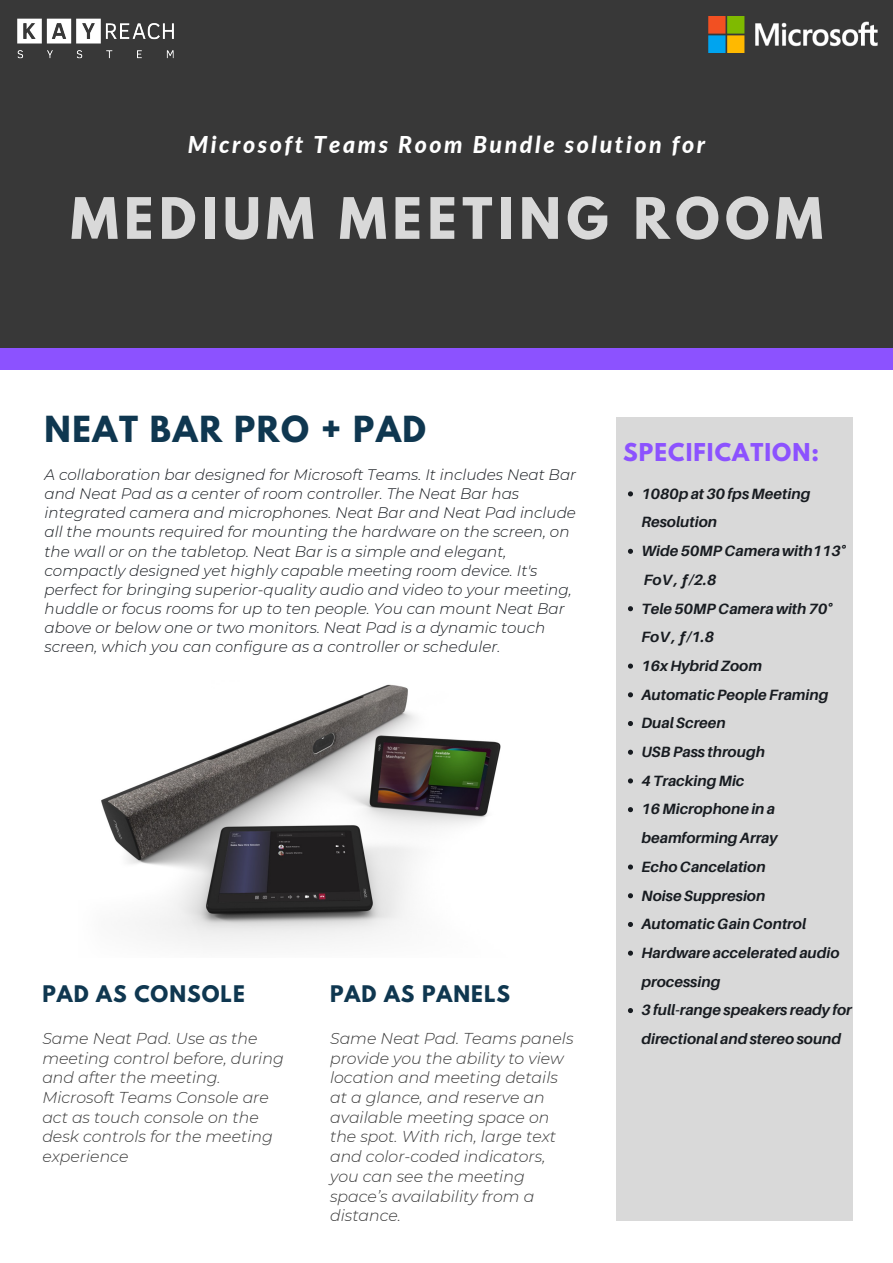
<style>
.page{position:relative;width:893px;height:1263px;background:#fff}
.page>*{position:absolute;margin:0;border:0;box-sizing:border-box;transform-origin:0 0}
.t1{font:700 50.55px "League Spartan";letter-spacing:.11em;color:#d9d9d9}
.t2{font:700 31.88px "League Spartan";letter-spacing:.05em;color:#0f3750}
.t3{font:italic 800 23.17px "Lato";letter-spacing:.11em;color:#fff}
.t4{font:700 21.75px "League Spartan";letter-spacing:.05em;color:#8c52ff}
.t5{font:700 20.25px "League Spartan";letter-spacing:.05em;color:#0f3750}
.t6{font:italic 300 15.75px/19.7px "Montserrat";color:#383838}
.t7{font:italic 300 15.15px/19.1px "Montserrat";color:#181c21}
.t8{font:italic 700 14.92px/28.7px "Aileron";color:#181c21}
.s1{font-family:"Noto Sans"}
</style>
<div class="page">
<div style="left:0;top:0;width:893px;height:359px;background:#383838"></div>
<div style="left:0;top:349px;width:893px;height:20px;background:#8c52ff"></div>
<img style="left:101px;top:684px;width:400px;height:262px">
<div style="left:616px;top:418px;width:236px;height:803px;background:#d9d9d9"></div>
<img style="left:17px;top:18px;width:157px;height:41px">
<img style="left:708px;top:16px;width:169px;height:36px">
<svg style="left:628px;top:491px;width:5px;height:5px"></svg>
<svg style="left:628px;top:549px;width:5px;height:5px"></svg>
<svg style="left:628px;top:606px;width:5px;height:5px"></svg>
<svg style="left:628px;top:663px;width:5px;height:6px"></svg>
<svg style="left:628px;top:692px;width:5px;height:5px"></svg>
<svg style="left:628px;top:721px;width:5px;height:5px"></svg>
<svg style="left:628px;top:750px;width:5px;height:5px"></svg>
<svg style="left:628px;top:778px;width:5px;height:5px"></svg>
<svg style="left:628px;top:807px;width:5px;height:5px"></svg>
<svg style="left:628px;top:864px;width:5px;height:5px"></svg>
<svg style="left:628px;top:893px;width:5px;height:5px"></svg>
<svg style="left:628px;top:922px;width:5px;height:5px"></svg>
<svg style="left:628px;top:950px;width:5px;height:6px"></svg>
<svg style="left:628px;top:1008px;width:5px;height:5px"></svg>
<h3 class="t3" style="left:188px;top:130px;width:519px">Microsoft Teams Room Bundle solution for</h3>
<h1 class="t1" style="left:71px;top:193px;width:754px">MEDIUM MEETING ROOM</h1>
<h2 class="t2" style="left:45px;top:413px;width:383px">NEAT BAR PRO + PAD</h2>
<p class="t7" style="left:45px;top:465px;width:533px">A collaboration bar designed for Microsoft Teams. It includes Neat Bar and Neat Pad as a center of room controller. The Neat Bar has integrated camera and microphones. Neat Bar and Neat Pad include all the mounts required for mounting the hardware on the screen, on the wall or on the tabletop. Neat Bar is a simple and elegant, compactly designed yet highly capable meeting room device. It's perfect for bringing superior-quality audio and video to your meeting, huddle or focus rooms for up to ten people. You can mount Neat Bar above or below one or two monitors. Neat Pad is a dynamic touch screen, which you can configure as a controller or scheduler.</p>
<h3 class="t5" style="left:42px;top:983px;width:204px">PAD AS CONSOLE</h3>
<p class="t6" style="left:42px;top:1028px;width:243px">Same Neat Pad. Use as the meeting control before, during and after the meeting.<br>Microsoft Teams Console are act as touch console on the desk controls for the meeting experience</p>
<h3 class="t5" style="left:330px;top:983px;width:181px">PAD AS PANELS</h3>
<p class="t6" style="left:330px;top:1028px;width:245px">Same Neat Pad. Teams panels provide you the ability to view location and meeting details at a glance, and reserve an available meeting space on the spot. With rich, large text and color-coded indicators, you can see the meeting space’s availability from a distance.</p>
<h3 class="t4" style="left:623px;top:441px;width:197px">SPECIFICATION:</h3>
<p class="t8" style="left:641px;top:479px;width:212px">1080p at 30 fps Meeting<br>Resolution<br>Wide 50MP Camera with113°<br>FoV , <span class="s1">ƒ</span>/2.8<br>Tele 50MP Camera with 70°<br>FoV , <span class="s1">ƒ</span>/1.8<br>16x Hybrid Zoom<br>Automatic People Framing<br>Dual Screen<br>USB Pass through<br>4 Tracking Mic<br>16 Microphone in a beamforming Array<br>Echo Cancelation<br>Noise Suppresion<br>Automatic Gain Control<br>Hardware accelerated audio processing<br>3 full-range speakers ready for directional and stereo sound</p>
</div>
